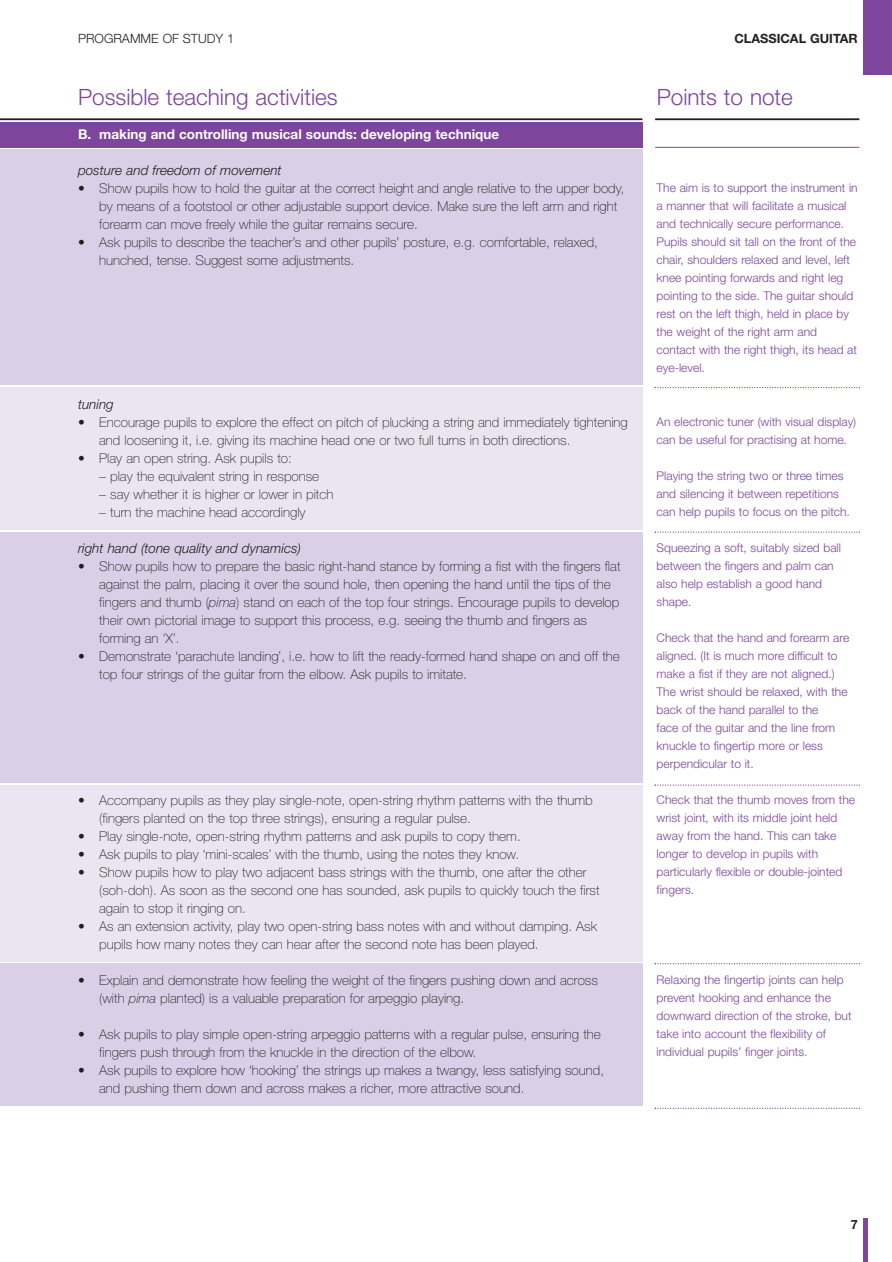
<style>
.page{position:relative;width:892px;height:1262px;background:#fff}
.page>*{position:absolute;margin:0;border:0;box-sizing:border-box;transform-origin:0 0}
.t1{font:300 22.5px "Helvetica Neue";color:#7d459b}
.t2{font:100 13.5px/18px "Helvetica Neue";color:#231f20}
.t3{font:italic 300 13.5px "Helvetica Neue";color:#231f20}
.t4{font:700 13.5px "Helvetica Neue";color:#fff}
.t5{font:300 12.75px "Helvetica Neue";color:#231f20}
.t6{font:700 12.75px "Helvetica Neue";color:#231f20}
.t7{font:300 12px/18px "Helvetica Neue";color:#7d459b}
.s1{font-style:italic}
</style>
<div class="page">
<div style="left:0;top:149px;width:642px;height:236px;background:#dacfe6"></div>
<div style="left:0;top:388px;width:642px;height:142px;background:#ebe5f2"></div>
<div style="left:0;top:532px;width:642px;height:251px;background:#dacfe6"></div>
<div style="left:0;top:785px;width:642px;height:177px;background:#ebe5f2"></div>
<div style="left:0;top:964px;width:642px;height:142px;background:#dacfe6"></div>
<div style="left:0;top:122px;width:642px;height:25px;background:#7d459b"></div>
<div style="left:863px;top:0;width:28px;height:75px;background:#7d459b"></div>
<hr style="left:0;top:118px;width:642px;height:2px;background:#231f20">
<hr style="left:655px;top:118px;width:204px;height:2px;background:#231f20">
<hr style="left:655px;top:147px;width:204px;height:1px;background:#7d459b">
<svg style="left:654px;top:387px;width:205px;height:1px"></svg>
<svg style="left:654px;top:532px;width:205px;height:1px"></svg>
<svg style="left:654px;top:785px;width:205px;height:1px"></svg>
<svg style="left:654px;top:963px;width:205px;height:1px"></svg>
<svg style="left:654px;top:1108px;width:205px;height:1px"></svg>
<hr style="left:863px;top:1219px;width:4px;height:43px;background:#7d459b">
<p class="t5" style="left:78px;top:34px;width:158px">PROGRAMME OF STUDY 1</p>
<p class="t6" style="left:734px;top:34px;width:125px">CLASSICAL GUITAR</p>
<h1 class="t1" style="left:78px;top:89px;width:261px">Possible teaching activities</h1>
<h1 class="t1" style="left:656px;top:89px;width:138px">Points to note</h1>
<p class="t4" style="left:78px;top:130px;width:422px">B. making and controlling musical sounds: developing technique</p>
<p class="t3" style="left:78px;top:166px;width:205px">posture and freedom of movement</p>
<p class="t2" style="left:99px;top:181px;width:527px;text-indent:-21px">• Show pupils how to hold the guitar at the correct height and angle relative to the upper body, by means of a footstool or other adjustable support device. Make sure the left arm and right forearm can move freely while the guitar remains secure.</p>
<p class="t2" style="left:99px;top:235px;width:500px;text-indent:-21px">• Ask pupils to describe the teacher’s and other pupils’ posture, e.g. comfortable, relaxed, hunched, tense. Suggest some adjustments.</p>
<p class="t7" style="left:656px;top:180px;width:202px">The aim is to support the instrument in a manner that will facilitate a musical and technically secure performance.<br>Pupils should sit tall on the front of the chair, shoulders relaxed and level, left knee pointing forwards and right leg pointing to the side. The guitar should rest on the left thigh, held in place by the weight of the right arm and contact with the right thigh, its head at eye-level.</p>
<p class="t3" style="left:78px;top:400px;width:37px">tuning</p>
<p class="t2" style="left:99px;top:415px;width:530px;text-indent:-21px">• Encourage pupils to explore the effect on pitch of plucking a string and immediately tightening and loosening it, i.e. giving its machine head one or two full turns in both directions.</p>
<p class="t2" style="left:78px;top:451px;width:215px">• Play an open string. Ask pupils to:</p>
<p class="t2" style="left:99px;top:469px;width:221px">– play the equivalent string in response</p>
<p class="t2" style="left:99px;top:487px;width:236px">– say whether it is higher or lower in pitch</p>
<p class="t2" style="left:99px;top:505px;width:208px">– turn the machine head accordingly</p>
<p class="t3" style="left:78px;top:544px;width:224px">right hand (tone quality and dynamics)</p>
<p class="t2" style="left:99px;top:559px;width:522px;text-indent:-21px">• Show pupils how to prepare the basic right-hand stance by forming a fist with the fingers flat against the palm, placing it over the sound hole, then opening the hand until the tips of the fingers and thumb (<span class="s1">pima</span>) stand on each of the top four strings. Encourage pupils to develop their own pictorial image to support this process, e.g. seeing the thumb and fingers as forming an ‘X’.</p>
<p class="t2" style="left:99px;top:649px;width:522px;text-indent:-21px">• Demonstrate ‘parachute landing’, i.e. how to lift the ready-formed hand shape on and off the top four strings of the guitar from the elbow. Ask pupils to imitate.</p>
<p class="t2" style="left:99px;top:793px;width:495px;text-indent:-21px">• Accompany pupils as they play single-note, open-string rhythm patterns with the thumb (fingers planted on the top three strings), ensuring a regular pulse.</p>
<p class="t2" style="left:78px;top:829px;width:444px">• Play single-note, open-string rhythm patterns and ask pupils to copy them.</p>
<p class="t2" style="left:78px;top:847px;width:442px">• Ask pupils to play ‘mini-scales’ with the thumb, using the notes they know.</p>
<p class="t2" style="left:99px;top:865px;width:501px;text-indent:-21px">• Show pupils how to play two adjacent bass strings with the thumb, one after the other (soh-doh). As soon as the second one has sounded, ask pupils to quickly touch the first again to stop it ringing on.</p>
<p class="t2" style="left:99px;top:919px;width:499px;text-indent:-21px">• As an extension activity, play two open-string bass notes with and without damping. Ask pupils how many notes they can hear after the second note has been played.</p>
<p class="t2" style="left:99px;top:973px;width:500px;text-indent:-21px">• Explain and demonstrate how feeling the weight of the fingers pushing down and across (with <span class="s1">pima</span> planted) is a valuable preparation for arpeggio playing.</p>
<p class="t2" style="left:99px;top:1027px;width:503px;text-indent:-21px">• Ask pupils to play simple open-string arpeggio patterns with a regular pulse, ensuring the fingers push through from the knuckle in the direction of the elbow.</p>
<p class="t2" style="left:99px;top:1063px;width:506px;text-indent:-21px">• Ask pupils to explore how ‘hooking’ the strings up makes a twangy, less satisfying sound, and pushing them down and across makes a richer, more attractive sound.</p>
<p class="t7" style="left:656px;top:414px;width:201px">An electronic tuner (with visual display) can be useful for practising at home.</p>
<p class="t7" style="left:656px;top:468px;width:195px">Playing the string two or three times and silencing it between repetitions can help pupils to focus on the pitch.</p>
<p class="t7" style="left:656px;top:540px;width:186px">Squeezing a soft, suitably sized ball between the fingers and palm can also help establish a good hand shape.</p>
<p class="t7" style="left:656px;top:630px;width:194px">Check that the hand and forearm are aligned. (It is much more difficult to make a fist if they are not aligned.)<br>The wrist should be relaxed, with the back of the hand parallel to the<br>face of the guitar and the line from knuckle to fingertip more or less perpendicular to it.</p>
<p class="t7" style="left:656px;top:792px;width:200px">Check that the thumb moves from the wrist joint, with its middle joint held away from the hand. This can take longer to develop in pupils with particularly flexible or double-jointed fingers.</p>
<p class="t7" style="left:656px;top:972px;width:196px">Relaxing the fingertip joints can help prevent hooking and enhance the downward direction of the stroke, but take into account the flexibility of individual pupils’ finger joints.</p>
<p class="t6" style="left:850px;top:1220px;width:9px">7</p>
</div>
